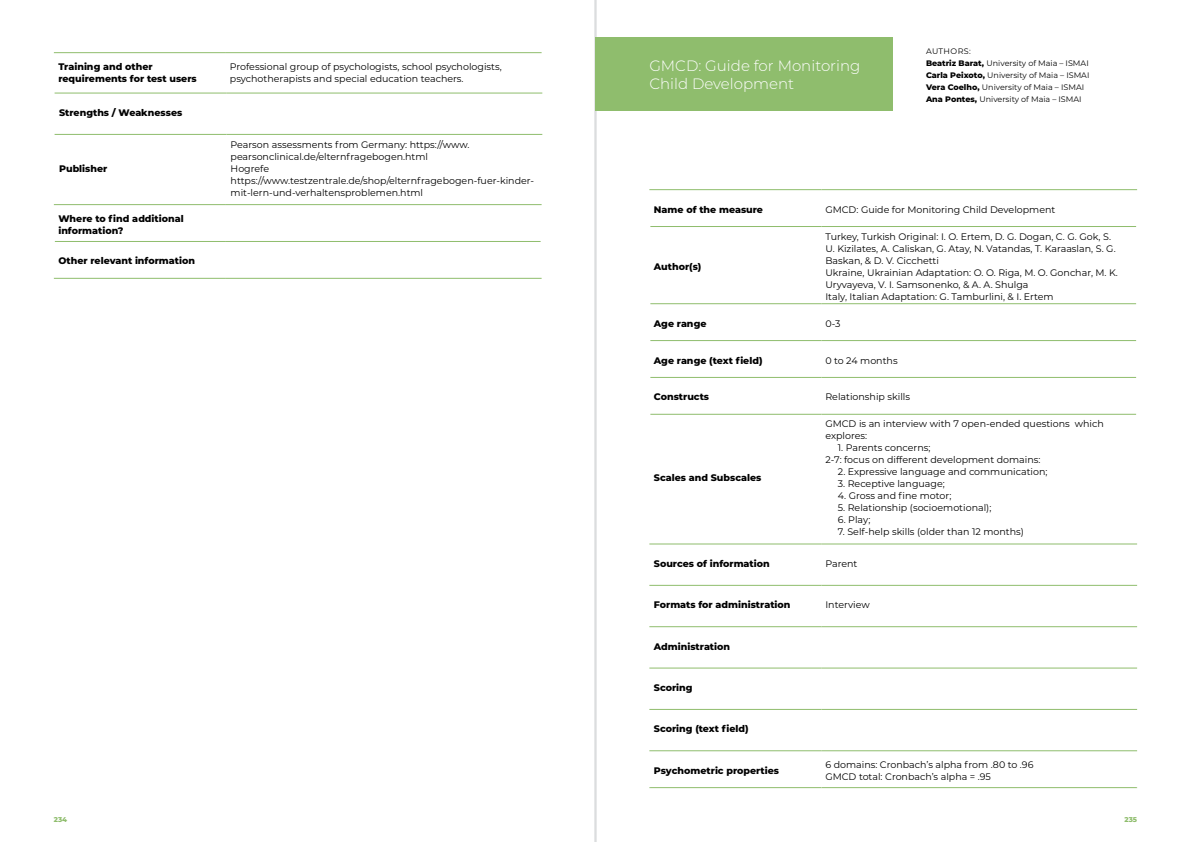
<style>
.page{position:relative;width:1191px;height:842px;background:#fff}
.page>*{position:absolute;margin:0;border:0;box-sizing:border-box;transform-origin:0 0}
.t1{font:300 15px/18px "Montserrat";color:#fff}
.t2{font:9.5px/12px "Montserrat";color:#000}
.t3{font:800 9.5px/12px "Montserrat";color:#000}
.t4{font:8px/12px "Montserrat";color:#000}
.t5{font:800 7px "Montserrat";color:#8fbd6d}
.s1{font-weight:800}
</style>
<div class="page">
<hr style="left:594px;top:0;width:1px;height:842px;background:#d1d3d4">
<hr style="left:595px;top:0;width:1px;height:842px;background:#d1d3d4">
<hr style="left:54px;top:52px;width:172px;height:1px;background:#8fbd6d">
<hr style="left:226px;top:52px;width:315px;height:1px;background:#8fbd6d">
<hr style="left:55px;top:93px;width:172px;height:1px;background:#8fbd6d">
<hr style="left:227px;top:93px;width:315px;height:1px;background:#8fbd6d">
<hr style="left:55px;top:134px;width:172px;height:1px;background:#8fbd6d">
<hr style="left:227px;top:134px;width:315px;height:1px;background:#8fbd6d">
<hr style="left:54px;top:204px;width:172px;height:1px;background:#8fbd6d">
<hr style="left:226px;top:204px;width:315px;height:1px;background:#8fbd6d">
<hr style="left:55px;top:241px;width:171px;height:1px;background:#8fbd6d">
<hr style="left:226px;top:241px;width:314px;height:1px;background:#8fbd6d">
<hr style="left:54px;top:278px;width:172px;height:1px;background:#8fbd6d">
<hr style="left:226px;top:278px;width:315px;height:1px;background:#8fbd6d">
<div style="left:595px;top:37px;width:298px;height:73px;background:#8fbd6d"></div>
<hr style="left:649px;top:189px;width:172px;height:1px;background:#8fbd6d">
<hr style="left:821px;top:189px;width:316px;height:1px;background:#8fbd6d">
<hr style="left:650px;top:226px;width:171px;height:1px;background:#8fbd6d">
<hr style="left:821px;top:226px;width:315px;height:1px;background:#8fbd6d">
<hr style="left:650px;top:303px;width:171px;height:1px;background:#8fbd6d">
<hr style="left:821px;top:303px;width:315px;height:1px;background:#8fbd6d">
<hr style="left:650px;top:340px;width:171px;height:1px;background:#8fbd6d">
<hr style="left:821px;top:340px;width:315px;height:1px;background:#8fbd6d">
<hr style="left:650px;top:377px;width:171px;height:1px;background:#8fbd6d">
<hr style="left:821px;top:377px;width:315px;height:1px;background:#8fbd6d">
<hr style="left:650px;top:414px;width:171px;height:1px;background:#8fbd6d">
<hr style="left:821px;top:414px;width:315px;height:1px;background:#8fbd6d">
<hr style="left:649px;top:543px;width:172px;height:1px;background:#8fbd6d">
<hr style="left:821px;top:543px;width:316px;height:1px;background:#8fbd6d">
<hr style="left:649px;top:585px;width:172px;height:1px;background:#8fbd6d">
<hr style="left:821px;top:585px;width:316px;height:1px;background:#8fbd6d">
<hr style="left:649px;top:626px;width:172px;height:1px;background:#8fbd6d">
<hr style="left:821px;top:626px;width:316px;height:1px;background:#8fbd6d">
<hr style="left:649px;top:667px;width:172px;height:1px;background:#8fbd6d">
<hr style="left:821px;top:667px;width:316px;height:1px;background:#8fbd6d">
<hr style="left:649px;top:709px;width:172px;height:1px;background:#8fbd6d">
<hr style="left:821px;top:709px;width:316px;height:1px;background:#8fbd6d">
<hr style="left:649px;top:787px;width:172px;height:1px;background:#8fbd6d">
<hr style="left:821px;top:787px;width:316px;height:1px;background:#8fbd6d">
<hr style="left:649px;top:750px;width:172px;height:1px;background:#8fbd6d">
<hr style="left:821px;top:750px;width:316px;height:1px;background:#8fbd6d">
<p class="t3" style="left:58px;top:60px;width:140px">Training and other requirements for test users</p>
<p class="t2" style="left:230px;top:60px;width:273px">Professional group of psychologists, school psychologists, psychotherapists and special education teachers.</p>
<p class="t3" style="left:59px;top:106px;width:125px">Strengths / Weaknesses</p>
<p class="t3" style="left:59px;top:162px;width:50px">Publisher</p>
<p class="t3" style="left:58px;top:212px;width:127px">Where to find additional information?</p>
<p class="t3" style="left:58px;top:255px;width:138px">Other relevant information</p>
<p class="t2" style="left:231px;top:138px;width:305px">Pearson assessments from Germany: https://www. pearsonclinical.de/elternfragebogen.html<br>Hogrefe https://www.testzentrale.de/shop/elternfragebogen-fuer-kinder&shy;mit-lern-und-verhaltensproblemen.html</p>
<h1 class="t1" style="left:649px;top:56px;width:212px">GMCD: Guide for Monitoring<br>Child Development</h1>
<p class="t4" style="left:926px;top:45px;width:165px">AUTHORS:<br><span class="s1">Beatriz Barat,</span> University of Maia – ISMAI <span class="s1">Carla Peixoto,</span> University of Maia – ISMAI <span class="s1">Vera Coelho,</span> University of Maia – ISMAI <span class="s1">Ana Pontes,</span> University of Maia – ISMAI</p>
<p class="t3" style="left:654px;top:203px;width:111px">Name of the measure</p>
<p class="t2" style="left:825px;top:203px;width:231px">GMCD: Guide for Monitoring Child Development</p>
<p class="t3" style="left:654px;top:260px;width:49px">Author(s)</p>
<p class="t2" style="left:825px;top:230px;width:294px">Turkey, Turkish Original: I. O. Ertem, D. G. Dogan, C. G. Gok, S.<br>U. Kizilates, A. Caliskan, G. Atay, N. Vatandas, T. Karaaslan, S. G.<br>Baskan, &amp; D. V. Cicchetti<br>Ukraine, Ukrainian Adaptation: O. O. Riga, M. O. Gonchar, M. K.<br>Uryvayeva, V. I. Samsonenko, &amp; A. A. Shulga<br>Italy, Italian Adaptation: G. Tamburlini, &amp; I. Ertem</p>
<p class="t3" style="left:654px;top:317px;width:54px">Age range</p>
<p class="t2" style="left:825px;top:317px;width:17px">0-3</p>
<p class="t3" style="left:654px;top:354px;width:110px">Age range (text field)</p>
<p class="t2" style="left:825px;top:354px;width:74px">0 to 24 months</p>
<p class="t3" style="left:654px;top:391px;width:57px">Constructs</p>
<p class="t2" style="left:825px;top:391px;width:86px">Relationship skills</p>
<p class="t3" style="left:654px;top:472px;width:109px">Scales and Subscales</p>
<p class="t2" style="left:825px;top:418px;width:280px">GMCD is an interview with 7 open-ended questions which explores:</p>
<p class="t2" style="left:825px;top:442px;width:217px;text-indent:12px">1. Parents concerns;<br>2-7: focus on different development domains:</p>
<p class="t2" style="left:838px;top:466px;width:211px">2. Expressive language and communication;</p>
<p class="t2" style="left:838px;top:478px;width:108px">3. Receptive language;</p>
<p class="t2" style="left:838px;top:490px;width:115px">4. Gross and fine motor;</p>
<p class="t2" style="left:838px;top:502px;width:155px">5. Relationship (socioemotional);</p>
<p class="t2" style="left:838px;top:514px;width:34px">6. Play;</p>
<p class="t2" style="left:838px;top:526px;width:188px">7. Self-help skills (older than 12 months)</p>
<p class="t3" style="left:654px;top:557px;width:117px">Sources of information</p>
<p class="t2" style="left:825px;top:557px;width:33px">Parent</p>
<p class="t3" style="left:654px;top:598px;width:138px">Formats for administration</p>
<p class="t2" style="left:825px;top:599px;width:46px">Interview</p>
<p class="t3" style="left:654px;top:640px;width:78px">Administration</p>
<p class="t3" style="left:654px;top:681px;width:40px">Scoring</p>
<p class="t3" style="left:654px;top:722px;width:96px">Scoring (text field)</p>
<p class="t3" style="left:654px;top:764px;width:127px">Psychometric properties</p>
<p class="t2" style="left:825px;top:758px;width:210px">6 domains: Cronbach’s alpha from .80 to .96<br>GMCD total: Cronbach’s alpha = .95</p>
<p class="t5" style="left:54px;top:814px;width:15px">234</p>
<p class="t5" style="left:1124px;top:814px;width:14px">235</p>
</div>
